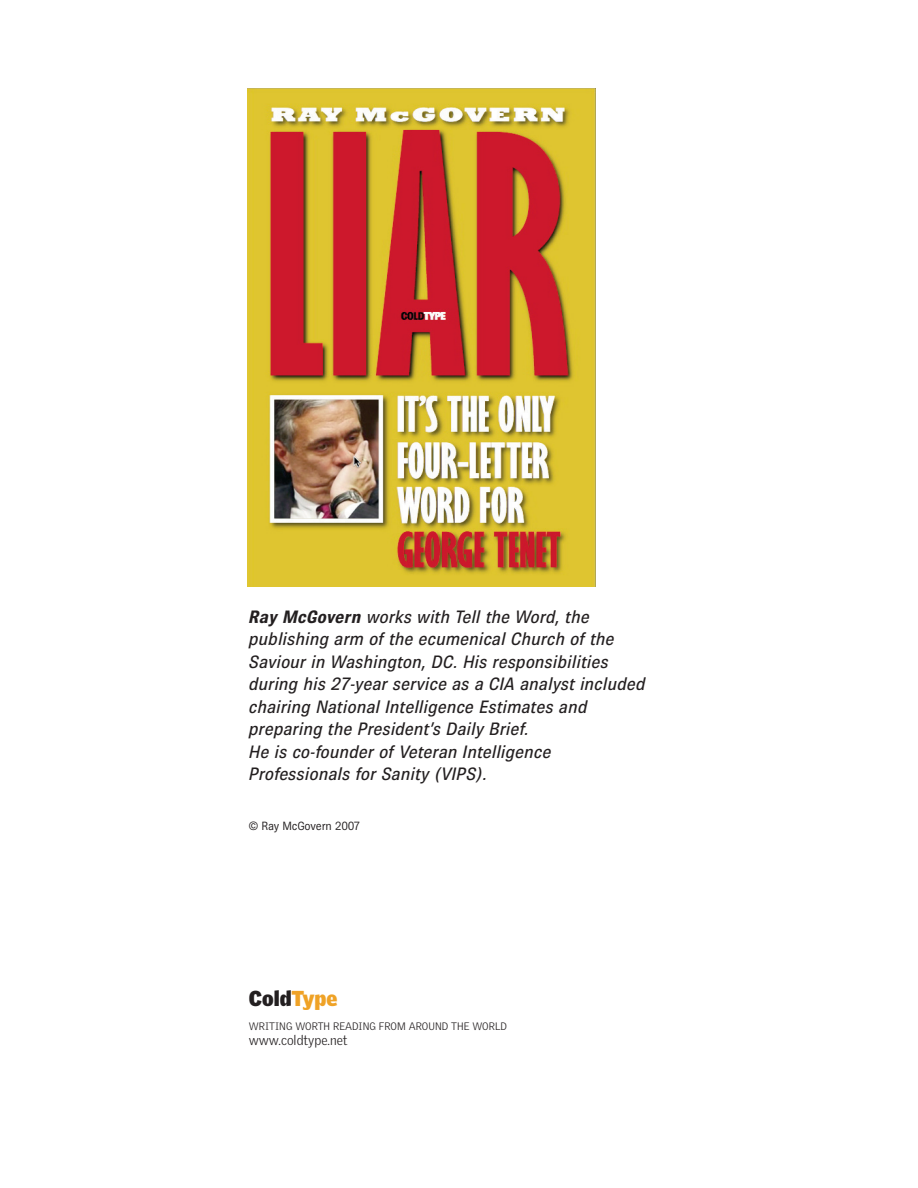
<style>
.page{position:relative;width:918px;height:1188px;background:#fff}
.page>*{position:absolute;margin:0;border:0;box-sizing:border-box;transform-origin:0 0}
.t1{font:900 21px "Griffith Gothic";color:#231f20}
.t2{font:italic 18px/22.5px "Brown";color:#231f20}
.t3{font:300 13.5px "Griffith Gothic";color:#231f20}
.t4{font:300 12px "Brown";letter-spacing:-.01em;color:#231f20}
.t5{font:300 10.5px "Griffith Gothic";color:#231f20}
.s1{font-weight:700}
.s2{color:#efa226}
</style>
<div class="page">
<img style="left:247px;top:89px;width:349px;height:497px">
<p class="t2" style="left:249px;top:607px;width:398px"><span class="s1">Ray McGovern</span> works with Tell the Word, the publishing arm of the ecumenical Church of the Saviour in Washington, DC. His responsibilities during his 27-year service as a CIA analyst included chairing National Intelligence Estimates and preparing the President’s Daily Brief.<br>He is co-founder of Veteran Intelligence Professionals for Sanity (VIPS).</p>
<p class="t4" style="left:249px;top:821px;width:112px">© Ray McGovern 2007</p>
<p class="t1" style="left:249px;top:987px;width:90px">Cold<span class="s2">Type</span></p>
<p class="t5" style="left:249px;top:1020px;width:260px">WRITING WORTH READING FROM AROUND THE WORLD</p>
<p class="t3" style="left:249px;top:1033px;width:100px">www.coldtype.net</p>
</div>
